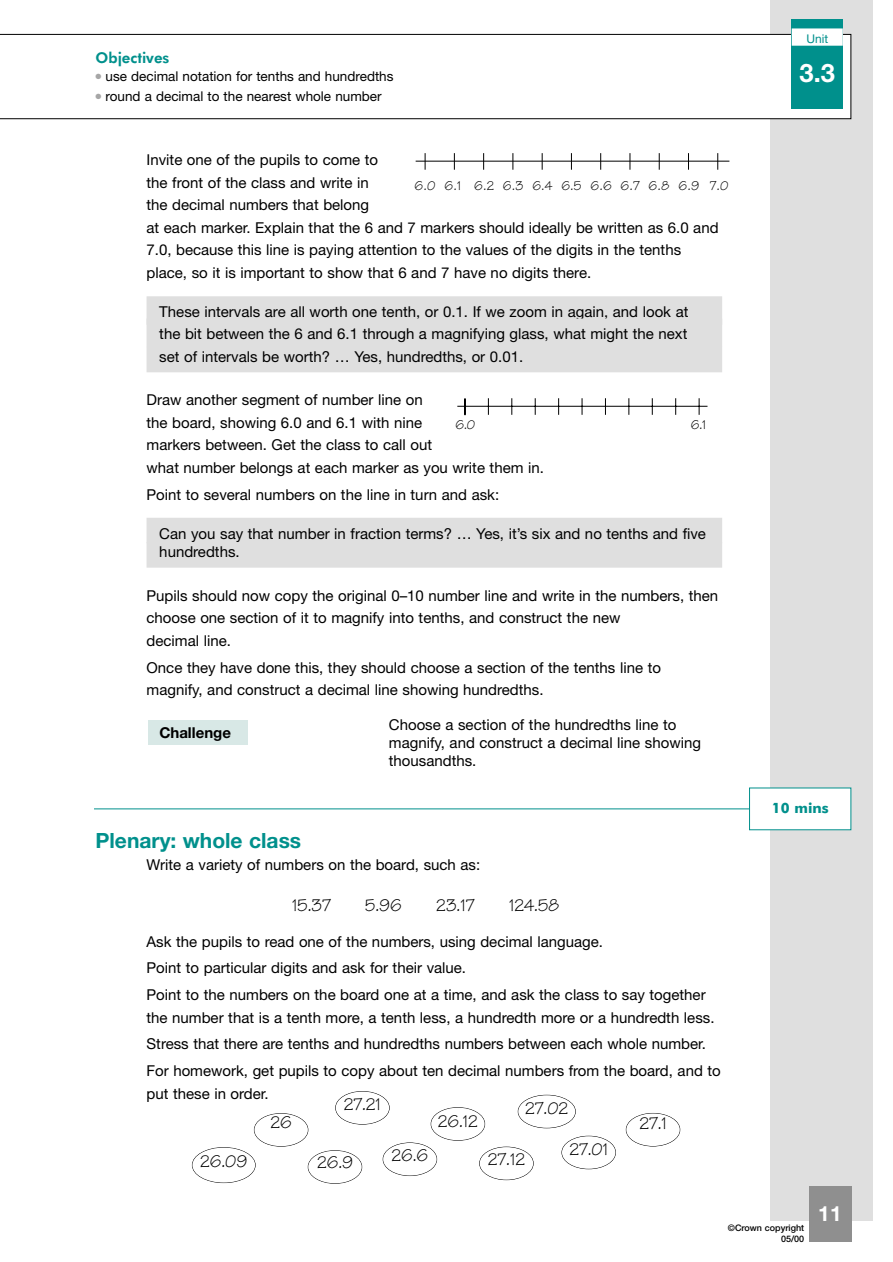
<style>
.page{position:relative;width:893px;height:1262px;background:#fff}
.page>*{position:absolute;margin:0;border:0;box-sizing:border-box;transform-origin:0 0}
.t1{font:700 25.5px "Helvetica Neue";color:#fff}
.t2{font:700 21px "Helvetica Neue";color:#00908c}
.t3{font:700 21px "Helvetica Neue";color:#fff}
.t4{font:18px "Tekton";color:#000}
.t5{font:15px/22.5px "Helvetica Neue";color:#000}
.t6{font:800 15px "Futura BT";color:#00908c}
.t7{font:700 15px "Helvetica Neue";color:#000}
.t8{font:700 14.25px "Futura BT";color:#00908c}
.t9{font:13.5px "Helvetica Neue";color:#000}
.t10{font:13.5px "Tekton";color:#000}
.t11{font:12px "Helvetica Neue";color:#00908c}
.t12{font:500 9px/10.5px "Helvetica Neue";color:#000;text-align:right}
.s1{color:#a6a6a6}
</style>
<div class="page">
<div style="left:770px;top:0;width:102px;height:1220px;background:#dfdfdf"></div>
<svg style="left:0;top:34px;width:851px;height:85px"></svg>
<div style="left:808px;top:1186px;width:43px;height:56px;background:#8f8f8f"></div>
<div style="left:791px;top:19px;width:51px;height:89px;background:#00908c"></div>
<div style="left:792px;top:29px;width:50px;height:16px;background:#fff"></div>
<div style="left:791px;top:28px;width:51px;height:18px;border:2px solid #fff"></div>
<hr style="left:94px;top:808px;width:656px;height:1px;background:#00908c">
<div style="left:749px;top:788px;width:101px;height:41px;background:#fff"></div>
<div style="left:146px;top:296px;width:576px;height:29px;background:#dfdfdf"></div>
<div style="left:146px;top:318px;width:576px;height:29px;background:#dfdfdf"></div>
<div style="left:146px;top:347px;width:576px;height:25px;background:#dfdfdf"></div>
<div style="left:146px;top:518px;width:576px;height:25px;background:#dfdfdf"></div>
<div style="left:146px;top:542px;width:576px;height:25px;background:#dfdfdf"></div>
<div style="left:148px;top:721px;width:100px;height:24px;background:#d8e8e6"></div>
<hr style="left:415px;top:161px;width:314px;height:1px;background:#000">
<svg style="left:424px;top:153px;width:1px;height:17px"></svg>
<svg style="left:454px;top:153px;width:1px;height:17px"></svg>
<svg style="left:483px;top:153px;width:1px;height:17px"></svg>
<svg style="left:512px;top:153px;width:1px;height:17px"></svg>
<svg style="left:542px;top:153px;width:1px;height:17px"></svg>
<svg style="left:571px;top:153px;width:1px;height:17px"></svg>
<svg style="left:600px;top:153px;width:1px;height:17px"></svg>
<svg style="left:629px;top:153px;width:1px;height:17px"></svg>
<svg style="left:658px;top:153px;width:1px;height:17px"></svg>
<svg style="left:688px;top:153px;width:1px;height:17px"></svg>
<svg style="left:717px;top:153px;width:1px;height:17px"></svg>
<hr style="left:457px;top:406px;width:250px;height:1px;background:#000">
<svg style="left:488px;top:398px;width:1px;height:17px"></svg>
<svg style="left:511px;top:398px;width:1px;height:17px"></svg>
<svg style="left:535px;top:398px;width:1px;height:17px"></svg>
<svg style="left:558px;top:398px;width:1px;height:17px"></svg>
<svg style="left:581px;top:398px;width:1px;height:17px"></svg>
<svg style="left:605px;top:398px;width:1px;height:17px"></svg>
<svg style="left:628px;top:398px;width:1px;height:17px"></svg>
<svg style="left:652px;top:398px;width:1px;height:17px"></svg>
<svg style="left:675px;top:398px;width:1px;height:17px"></svg>
<svg style="left:698px;top:398px;width:1px;height:17px"></svg>
<svg style="left:464px;top:398px;width:1px;height:17px"></svg>
<div style="left:335px;top:1091px;width:55px;height:33px;border:1px solid #000;border-radius:50%"></div>
<div style="left:430px;top:1107px;width:55px;height:33px;border:1px solid #000;border-radius:50%"></div>
<div style="left:479px;top:1146px;width:54px;height:34px;border:1px solid #000;border-radius:50%"></div>
<div style="left:382px;top:1142px;width:55px;height:34px;border:1px solid #000;border-radius:50%"></div>
<div style="left:517px;top:1094px;width:59px;height:34px;border:1px solid #000;border-radius:50%"></div>
<div style="left:254px;top:1113px;width:54px;height:33px;border:1px solid #000;border-radius:50%"></div>
<div style="left:192px;top:1147px;width:64px;height:36px;border:1px solid #000;border-radius:50%"></div>
<div style="left:308px;top:1150px;width:54px;height:33px;border:1px solid #000;border-radius:50%"></div>
<div style="left:561px;top:1135px;width:55px;height:34px;border:1px solid #000;border-radius:50%"></div>
<div style="left:625px;top:1112px;width:55px;height:34px;border:1px solid #000;border-radius:50%"></div>
<p class="t6" style="left:95px;top:52px;width:75px">Objectives</p>
<p class="t9" style="left:95px;top:71px;width:299px"><span class="s1">●</span> use decimal notation for tenths and hundredths</p>
<p class="t9" style="left:95px;top:91px;width:287px"><span class="s1">●</span> round a decimal to the nearest whole number</p>
<p class="t5" style="left:146px;top:150px;width:573px">Invite one of the pupils to come to<br>the front of the class and write in<br>the decimal numbers that belong<br>at each marker. Explain that the 6 and 7 markers should ideally be written as 6.0 and 7.0, because this line is paying attention to the values of the digits in the tenths place, so it is important to show that 6 and 7 have no digits there.</p>
<p class="t5" style="left:159px;top:302px;width:530px;text-align:justify">These intervals are all worth one tenth, or 0.1. If we zoom in again, and look at the bit between the 6 and 6.1 through a magnifying glass, what might the next set of intervals be worth? … Yes, hundredths, or 0.01.</p>
<p class="t5" style="left:146px;top:390px;width:399px">Draw another segment of number line on<br>the board, showing 6.0 and 6.1 with nine<br>markers between. Get the class to call out<br>what number belongs at each marker as you write them in.</p>
<p class="t5" style="left:146px;top:485px;width:354px">Point to several numbers on the line in turn and ask:</p>
<p class="t5" style="left:159px;top:526px;width:548px;line-height:18px">Can you say that number in fraction terms? … Yes, it’s six and no tenths and five hundredths.</p>
<p class="t5" style="left:146px;top:586px;width:573px">Pupils should now copy the original 0–10 number line and write in the numbers, then choose one section of it to magnify into tenths, and construct the new<br>decimal line.</p>
<p class="t5" style="left:146px;top:657px;width:516px">Once they have done this, they should choose a section of the tenths line to magnify, and construct a decimal line showing hundredths.</p>
<p class="t5" style="left:389px;top:717px;width:313px;line-height:18px">Choose a section of the hundredths line to magnify, and construct a decimal line showing thousandths.</p>
<p class="t10" style="left:414px;top:177px;width:315px">6.0 6.1 6.2 6.3 6.4 6.5 6.6 6.7 6.8 6.9 7.0</p>
<p class="t10" style="left:455px;top:416px;width:21px">6.0</p>
<p class="t10" style="left:690px;top:416px;width:17px">6.1</p>
<p class="t7" style="left:159px;top:727px;width:73px">Challenge</p>
<h2 class="t2" style="left:95px;top:833px;width:207px">Plenary: whole class</h2>
<p class="t5" style="left:146px;top:855px;width:335px">Write a variety of numbers on the board, such as:</p>
<p class="t4" style="left:292px;top:894px;width:40px">15.37</p>
<p class="t4" style="left:365px;top:894px;width:38px">5.96</p>
<p class="t4" style="left:436px;top:894px;width:40px">23.17</p>
<p class="t4" style="left:509px;top:894px;width:52px">124.58</p>
<p class="t5" style="left:146px;top:929px;width:560px;line-height:26.7px">Ask the pupils to read one of the numbers, using decimal language.<br>Point to particular digits and ask for their value.<br>Point to the numbers on the board one at a time, and ask the class to say together</p>
<p class="t5" style="left:146px;top:1005px;width:575px;line-height:26.7px">the number that is a tenth more, a tenth less, a hundredth more or a hundredth less.<br>Stress that there are tenths and hundredths numbers between each whole number.<br>For homework, get pupils to copy about ten decimal numbers from the board, and to</p>
<p class="t5" style="left:146px;top:1083px;width:124px">put these in order.</p>
<p class="t4" style="left:344px;top:1093px;width:39px">27.21</p>
<p class="t4" style="left:525px;top:1097px;width:45px">27.02</p>
<p class="t4" style="left:438px;top:1110px;width:42px">26.12</p>
<p class="t4" style="left:270px;top:1111px;width:23px">26</p>
<p class="t4" style="left:639px;top:1112px;width:29px">27.1</p>
<p class="t4" style="left:200px;top:1150px;width:49px">26.09</p>
<p class="t4" style="left:317px;top:1151px;width:37px">26.9</p>
<p class="t4" style="left:391px;top:1144px;width:38px">26.6</p>
<p class="t4" style="left:488px;top:1148px;width:39px">27.12</p>
<p class="t4" style="left:569px;top:1138px;width:40px">27.01</p>
<p class="t11" style="left:806px;top:34px;width:23px">Unit</p>
<h1 class="t1" style="left:799px;top:64px;width:37px">3.3</h1>
<p class="t8" style="left:771px;top:802px;width:58px">10 mins</p>
<h2 class="t3" style="left:818px;top:1206px;width:25px">11</h2>
<p class="t12" style="left:727px;top:1224px;width:78px">©Crown copyright<br>05/00</p>
</div>
